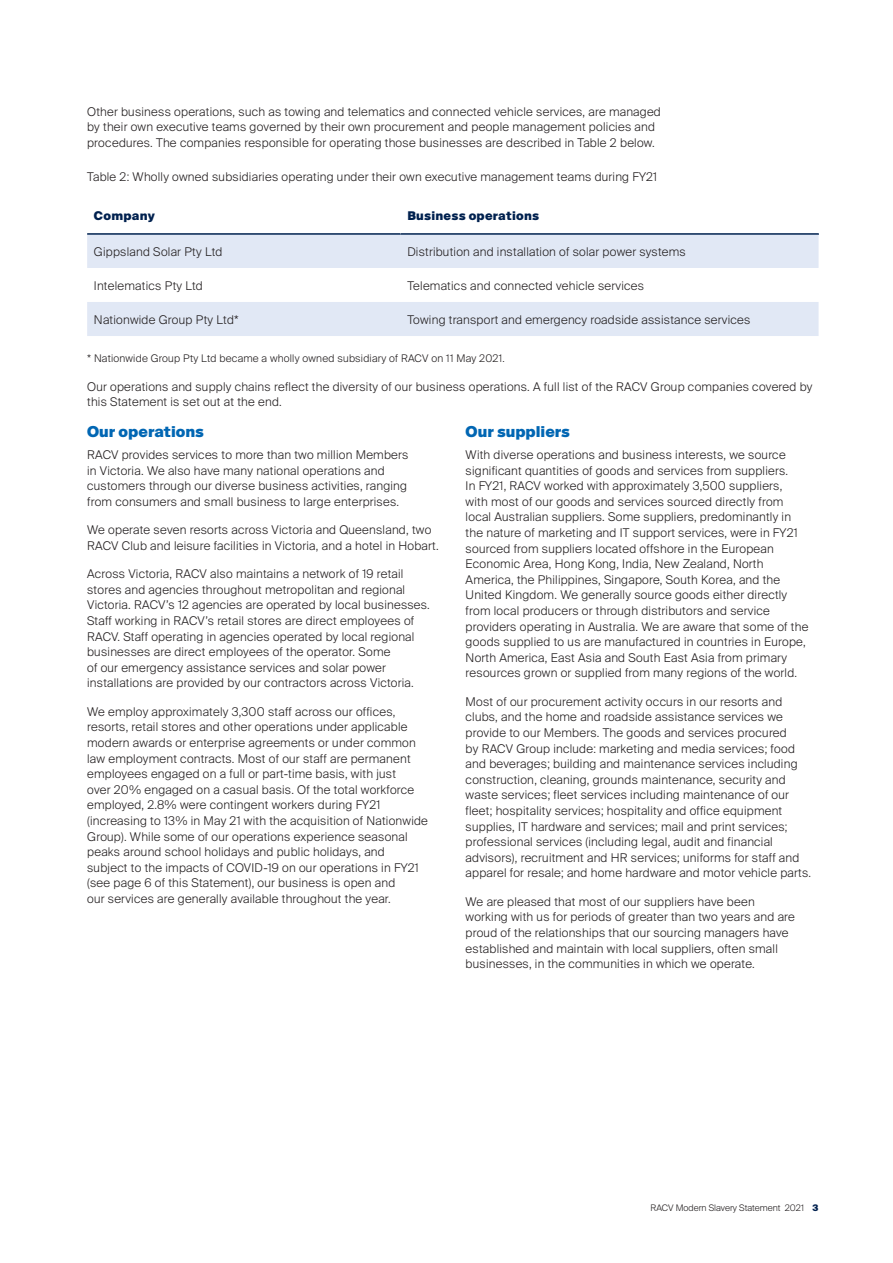
<style>
.page{position:relative;width:893px;height:1263px;background:#fff}
.page>*{position:absolute;margin:0;border:0;box-sizing:border-box;transform-origin:0 0}
.Subhead_A{font:900 15px "Suisse Intl";color:#0166b3}
.Body{font:300 12px/15.6px "Suisse Intl";letter-spacing:.02em;color:#231f20}
.T_body{font:300 12px "Suisse Intl";letter-spacing:.02em;color:#231f20}
.T_Heading_C{font:900 12px "Suisse Intl";letter-spacing:.02em;color:#00214f}
.Annotations{font:300 10.5px "Suisse Intl";letter-spacing:.02em;color:#231f20}
.Discription___Number{font:300 9px "Suisse Intl";color:#231f20}
.s1{font-weight:900;color:#00214f}
</style>
<div class="page">
<svg style="left:87px;top:235px;width:732px;height:101px;fill:#e1e8f5"></svg>
<hr style="left:87px;top:233px;width:314px;height:2px;background:#00214f">
<hr style="left:401px;top:233px;width:418px;height:2px;background:#00214f">
<p class="Body" style="left:87px;top:104px;width:575px">Other business operations, such as towing and telematics and connected vehicle services, are managed by their own executive teams governed by their own procurement and people management policies and procedures. The companies responsible for operating those businesses are described in Table 2 below.</p>
<p class="Body" style="left:87px;top:169px;width:571px">Table 2: Wholly owned subsidiaries operating under their own executive management teams during FY21</p>
<p class="T_Heading_C" style="left:94px;top:209px;width:62px">Company</p>
<p class="T_Heading_C" style="left:407px;top:209px;width:133px">Business operations</p>
<p class="T_body" style="left:94px;top:244px;width:130px">Gippsland Solar Pty Ltd</p>
<p class="T_body" style="left:407px;top:244px;width:280px">Distribution and installation of solar power systems</p>
<p class="T_body" style="left:94px;top:278px;width:110px">Intelematics Pty Ltd</p>
<p class="T_body" style="left:407px;top:278px;width:238px">Telematics and connected vehicle services</p>
<p class="T_body" style="left:94px;top:312px;width:146px">Nationwide Group Pty Ltd*</p>
<p class="T_body" style="left:407px;top:312px;width:345px">Towing transport and emergency roadside assistance services</p>
<p class="Annotations" style="left:87px;top:353px;width:419px">* Nationwide Group Pty Ltd became a wholly owned subsidiary of RACV on 11 May 2021.</p>
<p class="Body" style="left:87px;top:379px;width:727px">Our operations and supply chains reflect the diversity of our business operations. A full list of the RACV Group companies covered by this Statement is set out at the end.</p>
<p class="Subhead_A" style="left:87px;top:423px;width:118px">Our operations</p>
<p class="Body" style="left:87px;top:447px;width:323px">RACV provides services to more than two million Members in Victoria. We also have many national operations and customers through our diverse business activities, ranging from consumers and small business to large enterprises.</p>
<p class="Body" style="left:87px;top:522px;width:353px">We operate seven resorts across Victoria and Queensland, two<br>RACV Club and leisure facilities in Victoria, and a hotel in Hobart.</p>
<p class="Body" style="left:87px;top:566px;width:344px">Across Victoria, RACV also maintains a network of 19 retail stores and agencies throughout metropolitan and regional Victoria. RACV’s 12 agencies are operated by local businesses.<br>Staff working in RACV’s retail stores are direct employees of RACV. Staff operating in agencies operated by local regional businesses are direct employees of the operator. Some<br>of our emergency assistance services and solar power installations are provided by our contractors across Victoria.</p>
<p class="Body" style="left:87px;top:704px;width:342px">We employ approximately 3,300 staff across our offices, resorts, retail stores and other operations under applicable modern awards or enterprise agreements or under common law employment contracts. Most of our staff are permanent employees engaged on a full or part-time basis, with just<br>over 20% engaged on a casual basis. Of the total workforce employed, 2.8% were contingent workers during FY21 (increasing to 13% in May 21 with the acquisition of Nationwide Group). While some of our operations experience seasonal peaks around school holidays and public holidays, and subject to the impacts of COVID-19 on our operations in FY21 (see page 6 of this Statement), our business is open and<br>our services are generally available throughout the year.</p>
<p class="Subhead_A" style="left:466px;top:423px;width:106px">Our suppliers</p>
<p class="Body" style="left:466px;top:447px;width:344px">With diverse operations and business interests, we source significant quantities of goods and services from suppliers.<br>In FY21, RACV worked with approximately 3,500 suppliers,<br>with most of our goods and services sourced directly from local Australian suppliers. Some suppliers, predominantly in the nature of marketing and IT support services, were in FY21 sourced from suppliers located offshore in the European Economic Area, Hong Kong, India, New Zealand, North America, the Philippines, Singapore, South Korea, and the United Kingdom. We generally source goods either directly from local producers or through distributors and service providers operating in Australia. We are aware that some of the goods supplied to us are manufactured in countries in Europe, North America, East Asia and South East Asia from primary resources grown or supplied from many regions of the world.</p>
<p class="Body" style="left:466px;top:694px;width:347px">Most of our procurement activity occurs in our resorts and clubs, and the home and roadside assistance services we provide to our Members. The goods and services procured<br>by RACV Group include: marketing and media services; food and beverages; building and maintenance services including construction, cleaning, grounds maintenance, security and waste services; fleet services including maintenance of our fleet; hospitality services; hospitality and office equipment supplies, IT hardware and services; mail and print services; professional services (including legal, audit and financial advisors), recruitment and HR services; uniforms for staff and apparel for resale; and home hardware and motor vehicle parts.</p>
<p class="Body" style="left:466px;top:894px;width:331px">We are pleased that most of our suppliers have been working with us for periods of greater than two years and are proud of the relationships that our sourcing managers have established and maintain with local suppliers, often small businesses, in the communities in which we operate.</p>
<p class="Discription___Number" style="left:651px;top:1202px;width:169px">RACV Modern Slavery Statement 2021 <span class="s1">3</span></p>
</div>
